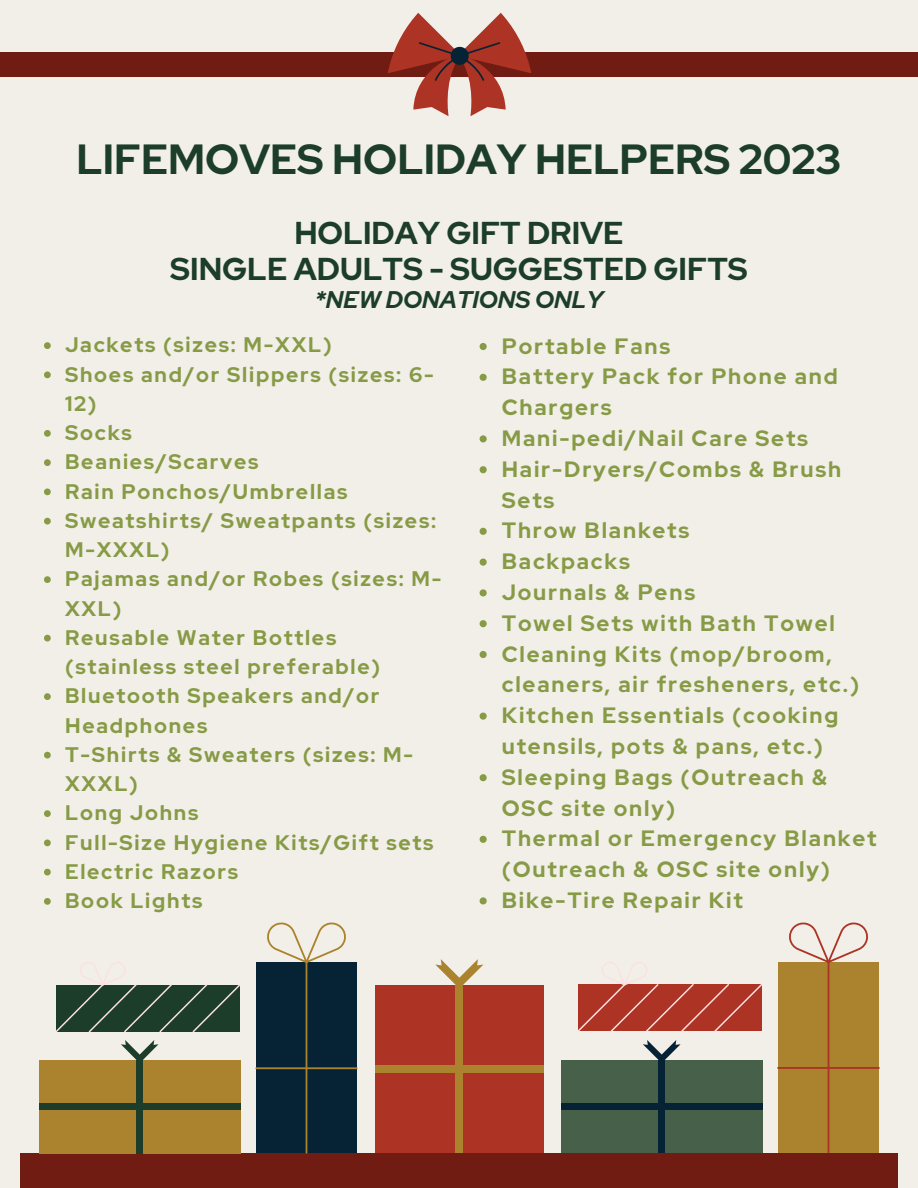
<style>
.page{position:relative;width:918px;height:1188px;background:#f1efe8}
.page>*{position:absolute;margin:0;border:0;box-sizing:border-box;transform-origin:0 0}
.t1{font:700 42px "Red Hat Display";color:#1c3d2a}
.t2{font:700 31.5px "Red Hat Display";color:#1c3d2a}
.t3{font:italic 700 24px "Red Hat Display";color:#1c3d2a}
.t4{font:700 22.05px/30.8px "Red Hat Display";letter-spacing:.085em;color:#879a45}
.t5{font:700 21px/29.2px "Red Hat Display";letter-spacing:.085em;color:#879a45}
</style>
<div class="page">
<div style="left:0;top:52px;width:918px;height:25px;background:#701c12"></div>
<div style="left:20px;top:1153px;width:878px;height:35px;background:#701c12"></div>
<svg style="left:388px;top:13px;width:143px;height:103px"></svg>
<div style="left:39px;top:1060px;width:201px;height:93px;background:#ab822d"></div>
<div style="left:137px;top:1060px;width:6px;height:93px;background:#1c3d2a"></div>
<div style="left:39px;top:1104px;width:201px;height:6px;background:#1c3d2a"></div>
<svg style="left:121px;top:1040px;width:38px;height:22px"></svg>
<div style="left:561px;top:1060px;width:201px;height:93px;background:#46604a"></div>
<div style="left:659px;top:1060px;width:6px;height:93px;background:#052334"></div>
<div style="left:561px;top:1104px;width:201px;height:6px;background:#052334"></div>
<svg style="left:643px;top:1040px;width:38px;height:22px"></svg>
<svg style="left:56px;top:962px;width:184px;height:70px"></svg>
<svg style="left:578px;top:962px;width:184px;height:70px"></svg>
<div style="left:256px;top:962px;width:101px;height:191px;background:#052334"></div>
<hr style="left:306px;top:961px;width:1px;height:193px;background:#ab822d">
<hr style="left:255px;top:1067px;width:103px;height:2px;background:#ab822d">
<svg style="left:267px;top:922px;width:79px;height:41px"></svg>
<div style="left:778px;top:962px;width:101px;height:190px;background:#ab822d"></div>
<hr style="left:828px;top:961px;width:1px;height:192px;background:#ad3324">
<hr style="left:777px;top:1067px;width:103px;height:2px;background:#ad3324">
<svg style="left:789px;top:922px;width:79px;height:41px"></svg>
<div style="left:375px;top:985px;width:168px;height:168px;background:#ad3324"></div>
<div style="left:455px;top:985px;width:8px;height:168px;background:#ab822d"></div>
<div style="left:375px;top:1065px;width:168px;height:8px;background:#ab822d"></div>
<svg style="left:435px;top:959px;width:48px;height:26px"></svg>
<svg style="left:44px;top:342px;width:7px;height:7px"></svg>
<svg style="left:44px;top:372px;width:7px;height:6px"></svg>
<svg style="left:44px;top:430px;width:7px;height:7px"></svg>
<svg style="left:44px;top:459px;width:7px;height:7px"></svg>
<svg style="left:44px;top:489px;width:7px;height:6px"></svg>
<svg style="left:44px;top:518px;width:7px;height:7px"></svg>
<svg style="left:44px;top:576px;width:7px;height:7px"></svg>
<svg style="left:44px;top:635px;width:7px;height:7px"></svg>
<svg style="left:44px;top:693px;width:7px;height:7px"></svg>
<svg style="left:44px;top:752px;width:7px;height:7px"></svg>
<svg style="left:44px;top:810px;width:7px;height:7px"></svg>
<svg style="left:44px;top:840px;width:7px;height:6px"></svg>
<svg style="left:44px;top:869px;width:7px;height:7px"></svg>
<svg style="left:44px;top:898px;width:7px;height:7px"></svg>
<svg style="left:480px;top:343px;width:7px;height:7px"></svg>
<svg style="left:480px;top:374px;width:7px;height:7px"></svg>
<svg style="left:480px;top:435px;width:7px;height:7px"></svg>
<svg style="left:480px;top:466px;width:7px;height:7px"></svg>
<svg style="left:480px;top:528px;width:7px;height:7px"></svg>
<svg style="left:480px;top:559px;width:7px;height:7px"></svg>
<svg style="left:480px;top:589px;width:7px;height:7px"></svg>
<svg style="left:480px;top:620px;width:7px;height:7px"></svg>
<svg style="left:480px;top:651px;width:7px;height:7px"></svg>
<svg style="left:480px;top:713px;width:7px;height:7px"></svg>
<svg style="left:480px;top:774px;width:7px;height:7px"></svg>
<svg style="left:480px;top:836px;width:7px;height:7px"></svg>
<svg style="left:480px;top:897px;width:7px;height:7px"></svg>
<p class="t1" style="left:77px;top:131px;width:766px">LIFEMOVES HOLIDAY HELPERS 2023</p>
<p class="t2" style="left:294px;top:211px;width:331px">HOLIDAY GIFT DRIVE</p>
<p class="t2" style="left:170px;top:247px;width:579px">SINGLE ADULTS - SUGGESTED GIFTS</p>
<p class="t3" style="left:315px;top:283px;width:290px">*NEW DONATIONS ONLY</p>
<p class="t5" style="left:65px;top:330px;width:268px">Jackets (sizes: M-XXL)</p>
<p class="t5" style="left:65px;top:360px;width:370px">Shoes and/or Slippers (sizes: 6-<br>12)</p>
<p class="t5" style="left:65px;top:418px;width:68px">Socks</p>
<p class="t5" style="left:65px;top:447px;width:195px">Beanies/Scarves</p>
<p class="t5" style="left:65px;top:477px;width:284px">Rain Ponchos/Umbrellas</p>
<p class="t5" style="left:65px;top:506px;width:373px">Sweatshirts/ Sweatpants (sizes:<br>M-XXXL)</p>
<p class="t5" style="left:65px;top:564px;width:378px">Pajamas and/or Robes (sizes: M-<br>XXL)</p>
<p class="t5" style="left:65px;top:623px;width:317px">Reusable Water Bottles (stainless steel preferable)</p>
<p class="t5" style="left:65px;top:681px;width:316px">Bluetooth Speakers and/or<br>Headphones</p>
<p class="t5" style="left:65px;top:740px;width:350px">T-Shirts &amp; Sweaters (sizes: M-<br>XXXL)</p>
<p class="t5" style="left:65px;top:798px;width:135px">Long Johns</p>
<p class="t5" style="left:65px;top:828px;width:370px">Full-Size Hygiene Kits/Gift sets</p>
<p class="t5" style="left:65px;top:857px;width:174px">Electric Razors</p>
<p class="t5" style="left:65px;top:886px;width:139px">Book Lights</p>
<p class="t4" style="left:502px;top:330px;width:170px">Portable Fans</p>
<p class="t4" style="left:502px;top:361px;width:338px">Battery Pack for Phone and<br>Chargers</p>
<p class="t4" style="left:502px;top:423px;width:308px">Mani-pedi/Nail Care Sets</p>
<p class="t4" style="left:502px;top:454px;width:341px">Hair-Dryers/Combs &amp; Brush<br>Sets</p>
<p class="t4" style="left:502px;top:515px;width:189px">Throw Blankets</p>
<p class="t4" style="left:502px;top:546px;width:130px">Backpacks</p>
<p class="t4" style="left:502px;top:577px;width:195px">Journals &amp; Pens</p>
<p class="t4" style="left:502px;top:608px;width:335px">Towel Sets with Bath Towel</p>
<p class="t4" style="left:502px;top:638px;width:359px">Cleaning Kits (mop/broom, cleaners, air fresheners, etc.)</p>
<p class="t4" style="left:502px;top:700px;width:338px">Kitchen Essentials (cooking utensils, pots &amp; pans, etc.)</p>
<p class="t4" style="left:502px;top:762px;width:327px">Sleeping Bags (Outreach &amp;<br>OSC site only)</p>
<p class="t4" style="left:502px;top:823px;width:376px">Thermal or Emergency Blanket (Outreach &amp; OSC site only)</p>
<p class="t4" style="left:502px;top:885px;width:242px">Bike-Tire Repair Kit</p>
</div>
